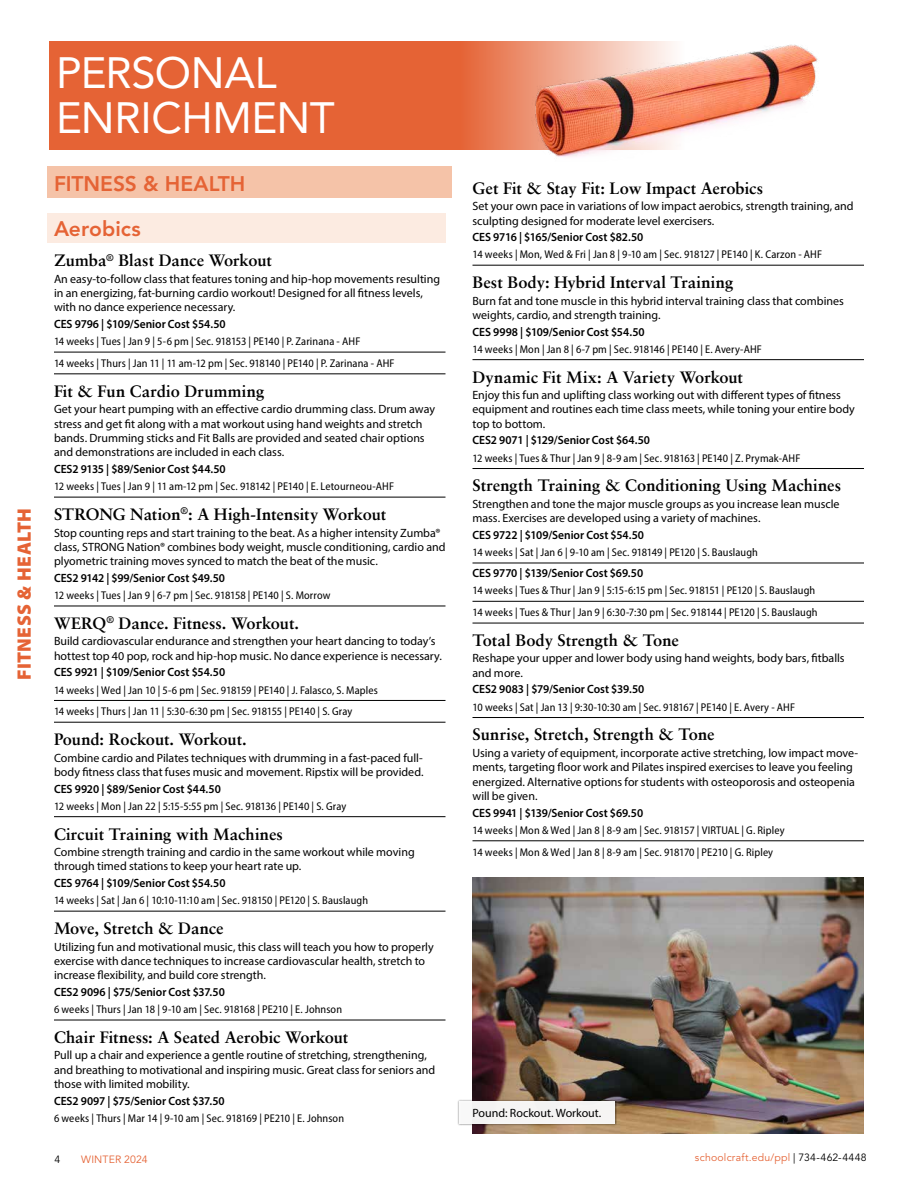
<style>
.page{position:relative;width:918px;height:1188px;background:#fff}
.page>*{position:absolute;margin:0;border:0;box-sizing:border-box;transform-origin:0 0}
.t1{font:43.5px/45px "Avenir LT Std";letter-spacing:-.01em;color:#fff}
.t2{font:800 21px/45.5px "Avenir LT Std";color:#e56335}
.t3{font:900 19.5px "Myriad Pro";letter-spacing:.01em;color:#e56335}
.t4{font:700 16.5px "Sabon LT Pro";color:#000}
.t5{font:12px/14.4px "Myriad Pro";letter-spacing:-.005em;color:#000}
.t6{font:600 12px "Myriad Pro";letter-spacing:-.005em;color:#000;scale:.96 1}
.t7{font:semi-condensed 11.25px/21.8px "Myriad Pro";letter-spacing:.01em;color:#000}
.t8{font:10.5px "Avenir LT Std";letter-spacing:.02em;color:#e56335}
.t9{font:10.5px "Avenir LT Std";color:#000}
.s1{color:#000}
</style>
<div class="page">
<hr style="left:472px;top:265px;width:392px;height:1px;background:#000">
<hr style="left:472px;top:359px;width:392px;height:1px;background:#000">
<hr style="left:472px;top:468px;width:392px;height:1px;background:#000">
<hr style="left:472px;top:563px;width:392px;height:1px;background:#000">
<hr style="left:472px;top:601px;width:392px;height:1px;background:#000">
<hr style="left:472px;top:623px;width:392px;height:1px;background:#000">
<hr style="left:472px;top:717px;width:392px;height:1px;background:#000">
<hr style="left:472px;top:841px;width:392px;height:1px;background:#000">
<div style="left:49px;top:42px;width:815px;height:108px;background:#e56335"></div>
<svg style="left:453px;top:41px;width:411px;height:109px"></svg>
<img style="left:509px;top:41px;width:326px;height:116px">
<div style="left:47px;top:166px;width:405px;height:32px;background:#f5c3a8"></div>
<div style="left:47px;top:214px;width:399px;height:29px;background:#fcebe1"></div>
<hr style="left:54px;top:352px;width:392px;height:1px;background:#000">
<hr style="left:54px;top:374px;width:392px;height:1px;background:#000">
<hr style="left:54px;top:497px;width:392px;height:1px;background:#000">
<hr style="left:54px;top:606px;width:392px;height:1px;background:#000">
<hr style="left:54px;top:700px;width:392px;height:1px;background:#000">
<hr style="left:54px;top:722px;width:392px;height:1px;background:#000">
<hr style="left:54px;top:816px;width:392px;height:1px;background:#000">
<hr style="left:54px;top:911px;width:392px;height:1px;background:#000">
<hr style="left:54px;top:1020px;width:392px;height:1px;background:#000">
<img style="left:472px;top:877px;width:392px;height:257px">
<div style="left:457px;top:1099px;width:160px;height:26px;background:#000;opacity:.5"></div>
<div style="left:459px;top:1101px;width:156px;height:23px;background:#f6f5f4"></div>
<h3 class="t3" style="left:11px;top:680px;width:174px;rotate:-90deg">FITNESS &amp; HEALTH</h3>
<h1 class="t1" style="left:56px;top:51px;width:280px">PERSONAL<br>ENRICHMENT</h1>
<h2 class="t2" style="left:54px;top:161px;width:193px">FITNESS &amp; HEALTH<br>Aerobics</h2>
<h3 class="t4" style="left:54px;top:250px;width:220px">Zumba<sup>®</sup> Blast Dance Workout</h3>
<p class="t5" style="left:54px;top:271px;width:388px">An easy-to-follow class that features toning and hip-hop movements resulting in an energizing, fat-burning cardio workout! Designed for all fitness levels, with no dance experience necessary.</p>
<p class="t6" style="left:54px;top:316px;width:180px">CES 9796 | $109/Senior Cost $54.50</p>
<p class="t7" style="left:54px;top:330px;width:342px">14 weeks | Tues | Jan 9 | 5-6 pm | Sec. 918153 | PE140 | P. Zarinana - AHF<br>14 weeks | Thurs | Jan 11 | 11 am-12 pm | Sec. 918140 | PE140 | P. Zarinana - AHF</p>
<h3 class="t4" style="left:54px;top:381px;width:212px">Fit &amp; Fun Cardio Drumming</h3>
<p class="t5" style="left:54px;top:402px;width:383px">Get your heart pumping with an effective cardio drumming class. Drum away stress and get fit along with a mat workout using hand weights and stretch bands. Drumming sticks and Fit Balls are provided and seated chair options and demonstrations are included in each class.</p>
<p class="t6" style="left:54px;top:461px;width:180px">CES2 9135 | $89/Senior Cost $44.50</p>
<p class="t7" style="left:54px;top:475px;width:342px">12 weeks | Tues | Jan 9 | 11 am-12 pm | Sec. 918142 | PE140 | E. Letourneou-AHF</p>
<h3 class="t4" style="left:54px;top:504px;width:334px">STRONG Nation<sup>®</sup>: A High-Intensity Workout</h3>
<p class="t5" style="left:54px;top:525px;width:393px">Stop counting reps and start training to the beat. As a higher intensity Zumba® class, STRONG Nation® combines body weight, muscle conditioning, cardio and plyometric training moves synced to match the beat of the music.</p>
<p class="t6" style="left:54px;top:570px;width:180px">CES2 9142 | $99/Senior Cost $49.50</p>
<p class="t7" style="left:54px;top:584px;width:278px">12 weeks | Tues | Jan 9 | 6-7 pm | Sec. 918158 | PE140 | S. Morrow</p>
<h3 class="t4" style="left:54px;top:613px;width:247px">WERQ<sup>®</sup> Dance. Fitness. Workout.</h3>
<p class="t5" style="left:54px;top:634px;width:389px">Build cardiovascular endurance and strengthen your heart dancing to today’s hottest top 40 pop, rock and hip-hop music. No dance experience is necessary.</p>
<p class="t6" style="left:54px;top:665px;width:180px">CES 9921 | $109/Senior Cost $54.50</p>
<p class="t7" style="left:54px;top:679px;width:325px">14 weeks | Wed | Jan 10 | 5-6 pm | Sec. 918159 | PE140 | J. Falasco, S. Maples<br>14 weeks | Thurs | Jan 11 | 5:30-6:30 pm | Sec. 918155 | PE140 | S. Gray</p>
<h3 class="t4" style="left:54px;top:729px;width:194px">Pound: Rockout. Workout.</h3>
<p class="t5" style="left:54px;top:750px;width:371px">Combine cardio and Pilates techniques with drumming in a fast-paced full&shy;body fitness class that fuses music and movement. Ripstix will be provided.</p>
<p class="t6" style="left:54px;top:781px;width:175px">CES 9920 | $89/Senior Cost $44.50</p>
<p class="t7" style="left:54px;top:795px;width:294px">12 weeks | Mon | Jan 22 | 5:15-5:55 pm | Sec. 918136 | PE140 | S. Gray</p>
<h3 class="t4" style="left:54px;top:823px;width:230px">Circuit Training with Machines</h3>
<p class="t5" style="left:54px;top:845px;width:362px">Combine strength training and cardio in the same workout while moving through timed stations to keep your heart rate up.</p>
<p class="t6" style="left:54px;top:875px;width:180px">CES 9764 | $109/Senior Cost $54.50</p>
<p class="t7" style="left:54px;top:889px;width:316px">14 weeks | Sat | Jan 6 | 10:10-11:10 am | Sec. 918150 | PE120 | S. Bauslaugh</p>
<h3 class="t4" style="left:54px;top:918px;width:171px">Move, Stretch &amp; Dance</h3>
<p class="t5" style="left:54px;top:939px;width:381px">Utilizing fun and motivational music, this class will teach you how to properly exercise with dance techniques to increase cardiovascular health, stretch to increase flexibility, and build core strength.</p>
<p class="t6" style="left:54px;top:984px;width:180px">CES2 9096 | $75/Senior Cost $37.50</p>
<p class="t7" style="left:54px;top:998px;width:290px">6 weeks | Thurs | Jan 18 | 9-10 am | Sec. 918168 | PE210 | E. Johnson</p>
<h3 class="t4" style="left:54px;top:1027px;width:296px">Chair Fitness: A Seated Aerobic Workout</h3>
<p class="t5" style="left:54px;top:1048px;width:383px">Pull up a chair and experience a gentle routine of stretching, strengthening, and breathing to motivational and inspiring music. Great class for seniors and those with limited mobility.</p>
<p class="t6" style="left:54px;top:1093px;width:179px">CES2 9097 | $75/Senior Cost $37.50</p>
<p class="t7" style="left:54px;top:1107px;width:292px">6 weeks | Thurs | Mar 14 | 9-10 am | Sec. 918169 | PE210 | E. Johnson</p>
<h3 class="t4" style="left:472px;top:177px;width:292px">Get Fit &amp; Stay Fit: Low Impact Aerobics</h3>
<p class="t5" style="left:472px;top:199px;width:383px">Set your own pace in variations of low impact aerobics, strength training, and sculpting designed for moderate level exercisers.</p>
<p class="t6" style="left:472px;top:229px;width:180px">CES 9716 | $165/Senior Cost $82.50</p>
<p class="t7" style="left:472px;top:243px;width:351px">14 weeks | Mon, Wed &amp; Fri | Jan 8 | 9-10 am | Sec. 918127 | PE140 | K. Carzon - AHF</p>
<h3 class="t4" style="left:472px;top:272px;width:262px">Best Body: Hybrid Interval Training</h3>
<p class="t5" style="left:472px;top:293px;width:373px">Burn fat and tone muscle in this hybrid interval training class that combines weights, cardio, and strength training.</p>
<p class="t6" style="left:472px;top:324px;width:181px">CES 9998 | $109/Senior Cost $54.50</p>
<p class="t7" style="left:472px;top:338px;width:291px">14 weeks | Mon | Jan 8 | 6-7 pm | Sec. 918146 | PE140 | E. Avery-AHF</p>
<h3 class="t4" style="left:472px;top:366px;width:272px">Dynamic Fit Mix: A Variety Workout</h3>
<p class="t5" style="left:472px;top:388px;width:384px">Enjoy this fun and uplifting class working out with different types of fitness equipment and routines each time class meets, while toning your entire body top to bottom.</p>
<p class="t6" style="left:472px;top:433px;width:186px">CES2 9071 | $129/Senior Cost $64.50</p>
<p class="t7" style="left:472px;top:447px;width:329px">12 weeks | Tues &amp; Thur | Jan 9 | 8-9 am | Sec. 918163 | PE140 | Z. Prymak-AHF</p>
<h3 class="t4" style="left:472px;top:475px;width:370px">Strength Training &amp; Conditioning Using Machines</h3>
<p class="t5" style="left:472px;top:497px;width:369px">Strengthen and tone the major muscle groups as you increase lean muscle mass. Exercises are developed using a variety of machines.</p>
<p class="t6" style="left:472px;top:527px;width:180px">CES 9722 | $109/Senior Cost $54.50</p>
<p class="t7" style="left:472px;top:541px;width:287px">14 weeks | Sat | Jan 6 | 9-10 am | Sec. 918149 | PE120 | S. Bauslaugh</p>
<p class="t6" style="left:472px;top:566px;width:179px">CES 9770 | $139/Senior Cost $69.50</p>
<p class="t7" style="left:472px;top:580px;width:347px">14 weeks | Tues &amp; Thur | Jan 9 | 5:15-6:15 pm | Sec. 918151 | PE120 | S. Bauslaugh<br>14 weeks | Tues &amp; Thur | Jan 9 | 6:30-7:30 pm | Sec. 918144 | PE120 | S. Bauslaugh</p>
<h3 class="t4" style="left:472px;top:630px;width:208px">Total Body Strength &amp; Tone</h3>
<p class="t5" style="left:472px;top:651px;width:374px">Reshape your upper and lower body using hand weights, body bars, fitballs and more.</p>
<p class="t6" style="left:472px;top:682px;width:180px">CES2 9083 | $79/Senior Cost $39.50</p>
<p class="t7" style="left:472px;top:696px;width:324px">10 weeks | Sat | Jan 13 | 9:30-10:30 am | Sec. 918167 | PE140 | E. Avery - AHF</p>
<h3 class="t4" style="left:472px;top:724px;width:244px">Sunrise, Stretch, Strength &amp; Tone</h3>
<p class="t5" style="left:472px;top:746px;width:387px">Using a variety of equipment, incorporate active stretching, low impact move&shy;ments, targeting floor work and Pilates inspired exercises to leave you feeling energized. Alternative options for students with osteoporosis and osteopenia will be given.</p>
<p class="t6" style="left:472px;top:805px;width:179px">CES 9941 | $139/Senior Cost $69.50</p>
<p class="t7" style="left:472px;top:819px;width:314px">14 weeks | Mon &amp; Wed | Jan 8 | 8-9 am | Sec. 918157 | VIRTUAL | G. Ripley<br>14 weeks | Mon &amp; Wed | Jan 8 | 8-9 am | Sec. 918170 | PE210 | G. Ripley</p>
<p class="t5" style="left:472px;top:1105px;width:130px">Pound: Rockout. Workout.</p>
<p class="t9" style="left:54px;top:1154px;width:7px">4</p>
<p class="t8" style="left:81px;top:1154px;width:68px">WINTER 2024</p>
<p class="t8" style="left:695px;top:1151px;width:173px">schoolcraft.edu/ppl <span class="s1">| 734-462-4448</span></p>
</div>
